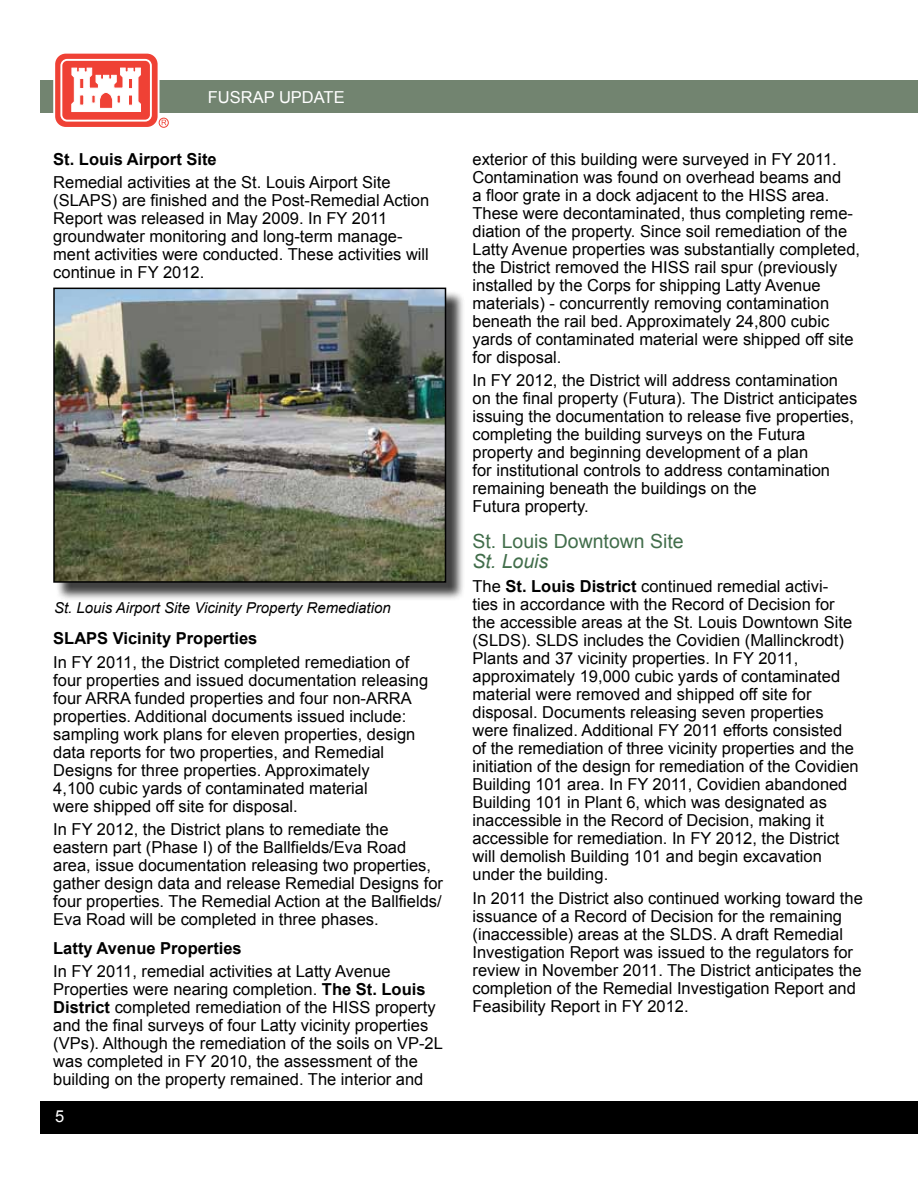
<style>
.page{position:relative;width:918px;height:1188px;background:#fff}
.page>*{position:absolute;margin:0;border:0;box-sizing:border-box;transform-origin:0 0}
.t1{font:19.5px "Arial";color:#426e4b}
.t2{font:italic 19.5px "Arial";color:#426e4b}
.t3{font:16.5px/18px "Arial";color:#000}
.t4{font:700 16.5px "Arial";color:#000}
.t5{font:16.5px "Arial";color:#fff}
.t6{font:italic 15px "Arial";color:#000}
.s1{font-weight:700}
</style>
<div class="page">
<div style="left:40px;top:1101px;width:878px;height:33px;background:#000"></div>
<div style="left:56px;top:290px;width:409px;height:311px;background:#000;opacity:.75"></div>
<img style="left:56px;top:291px;width:387px;height:289px">
<div style="left:53px;top:288px;width:393px;height:295px;border:2px solid #000"></div>
<div style="left:41px;top:80px;width:877px;height:33px;background:#728470"></div>
<div style="left:54px;top:53px;width:105px;height:75px;background:#ef4135;border-radius:12px"></div>
<div style="left:53px;top:52px;width:107px;height:77px;border:2px solid #fff;border-radius:12px"></div>
<div style="left:60px;top:59px;width:92px;height:63px;border:2px solid #fff;border-radius:6px"></div>
<svg style="left:71px;top:68px;width:70px;height:44px"></svg>
<svg style="left:162px;top:120px;width:5px;height:5px"></svg>
<div style="left:159px;top:118px;width:10px;height:10px;border:1px solid #ef4135;border-radius:50%"></div>
<p class="t5" style="left:208px;top:86px;width:138px">FUSRAP UPDATE</p>
<p class="t4" style="left:53px;top:148px;width:165px">St. Louis Airport Site</p>
<p class="t3" style="left:53px;top:174px;width:378px">Remedial activities at the St. Louis Airport Site (SLAPS) are finished and the Post-Remedial Action Report was released in May 2009. In FY 2011 groundwater monitoring and long-term manage&shy;ment activities were conducted. These activities will continue in FY 2012.</p>
<p class="t6" style="left:54px;top:600px;width:338px">St. Louis Airport Site Vicinity Property Remediation</p>
<p class="t4" style="left:53px;top:628px;width:206px">SLAPS Vicinity Properties</p>
<p class="t3" style="left:53px;top:653px;width:377px">In FY 2011, the District completed remediation of four properties and issued documentation releasing four ARRA funded properties and four non-ARRA properties. Additional documents issued include: sampling work plans for eleven properties, design data reports for two properties, and Remedial Designs for three properties. Approximately<br>4,100 cubic yards of contaminated material<br>were shipped off site for disposal.</p>
<p class="t3" style="left:53px;top:820px;width:391px">In FY 2012, the District plans to remediate the eastern part (Phase I) of the Ballfields/Eva Road area, issue documentation releasing two properties, gather design data and release Remedial Designs for four properties. The Remedial Action at the Ballfields/ Eva Road will be completed in three phases.</p>
<p class="t4" style="left:53px;top:937px;width:190px">Latty Avenue Properties</p>
<p class="t3" style="left:53px;top:963px;width:391px">In FY 2011, remedial activities at Latty Avenue Properties were nearing completion. <span class="s1">The St. Louis District</span> completed remediation of the HISS property and the final surveys of four Latty vicinity properties (VPs). Although the remediation of the soils on VP-2L was completed in FY 2010, the assessment of the building on the property remained. The interior and</p>
<p class="t5" style="left:55px;top:1105px;width:11px">5</p>
<p class="t3" style="left:472px;top:150px;width:389px">exterior of this building were surveyed in FY 2011.<br>Contamination was found on overhead beams and<br>a floor grate in a dock adjacent to the HISS area.<br>These were decontaminated, thus completing reme&shy;diation of the property. Since soil remediation of the Latty Avenue properties was substantially completed, the District removed the HISS rail spur (previously installed by the Corps for shipping Latty Avenue materials) - concurrently removing contamination beneath the rail bed. Approximately 24,800 cubic yards of contaminated material were shipped off site for disposal.</p>
<p class="t3" style="left:472px;top:372px;width:386px">In FY 2012, the District will address contamination on the final property (Futura). The District anticipates issuing the documentation to release five properties, completing the building surveys on the Futura property and beginning development of a plan<br>for institutional controls to address contamination remaining beneath the buildings on the<br>Futura property.</p>
<p class="t1" style="left:472px;top:528px;width:213px">St. Louis Downtown Site</p>
<p class="t2" style="left:472px;top:550px;width:77px">St. Louis</p>
<p class="t3" style="left:472px;top:578px;width:388px">The <span class="s1">St. Louis District</span> continued remedial activi-<br>ties in accordance with the Record of Decision for the accessible areas at the St. Louis Downtown Site (SLDS). SLDS includes the Covidien (Mallinckrodt)<br>Plants and 37 vicinity properties. In FY 2011, approximately 19,000 cubic yards of contaminated material were removed and shipped off site for disposal. Documents releasing seven properties were finalized. Additional FY 2011 efforts consisted of the remediation of three vicinity properties and the initiation of the design for remediation of the Covidien Building 101 area. In FY 2011, Covidien abandoned Building 101 in Plant 6, which was designated as inaccessible in the Record of Decision, making it accessible for remediation. In FY 2012, the District will demolish Building 101 and begin excavation under the building.</p>
<p class="t3" style="left:473px;top:889px;width:392px">In 2011 the District also continued working toward the issuance of a Record of Decision for the remaining (inaccessible) areas at the SLDS. A draft Remedial Investigation Report was issued to the regulators for review in November 2011. The District anticipates the completion of the Remedial Investigation Report and Feasibility Report in FY 2012.</p>
</div>
